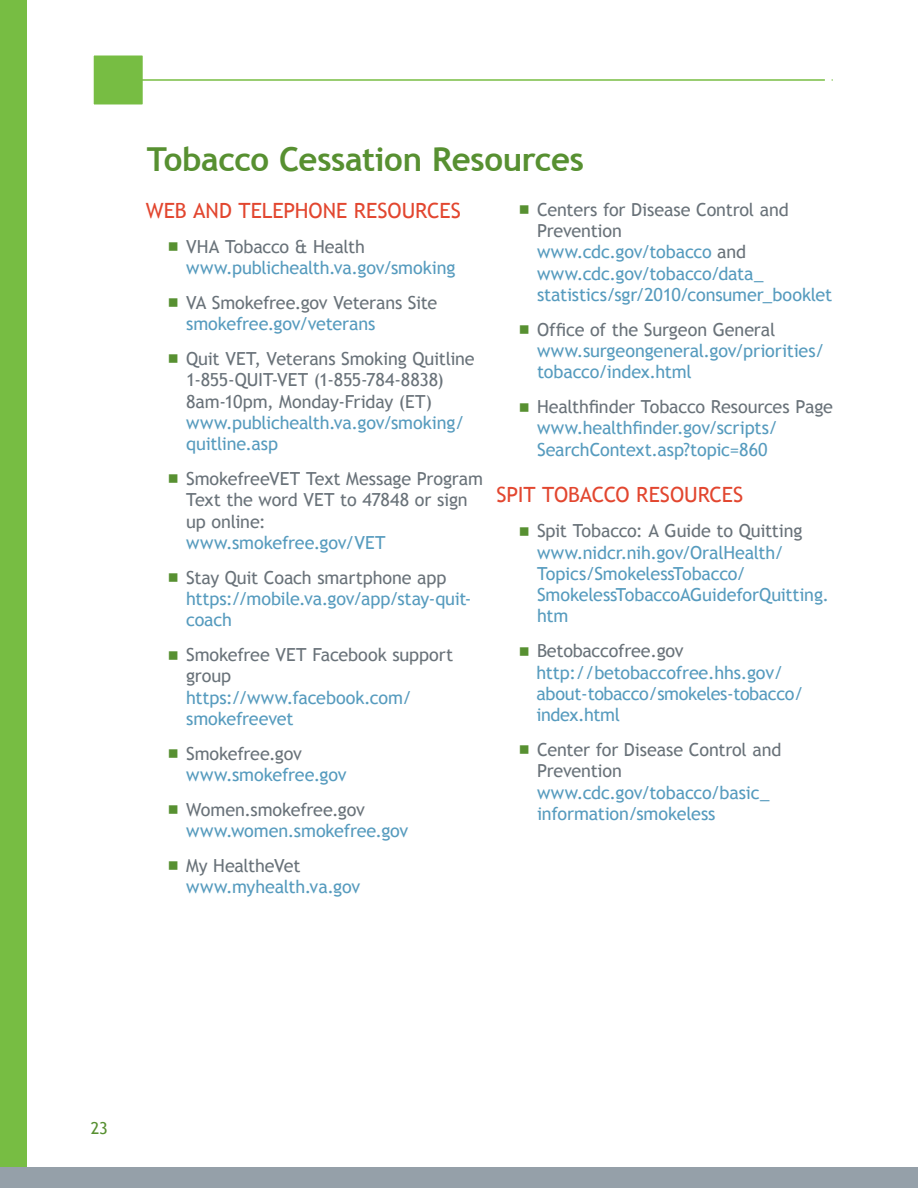
<style>
.page{position:relative;width:918px;height:1188px;background:#fff}
.page>*{position:absolute;margin:0;border:0;box-sizing:border-box;transform-origin:0 0}
.t1{font:700 33px "Trebuchet MS";letter-spacing:-.01em;color:#579031}
.t2{font:21px "Trebuchet MS";letter-spacing:-.005em;color:#e2462f}
.t3{font:18px/21.3px "Trebuchet MS";letter-spacing:-.01em;color:#569bbe}
.t4{font:18px/21.3px "Trebuchet MS";letter-spacing:-.01em;color:#697279}
.t5{font:16.5px "Trebuchet MS";color:#579031}
.s1{color:#697279}
.s2{color:#569bbe}
</style>
<div class="page">
<div style="left:92px;top:54px;width:52px;height:52px;background:#77bd43;border:2px solid #fff"></div>
<div style="left:0;top:1167px;width:918px;height:21px;background:#95a0a9"></div>
<hr style="left:140px;top:79px;width:685px;height:2px;background:#77bd43">
<div style="left:0;top:0;width:27px;height:1167px;background:#77bd43"></div>
<h1 class="t1" style="left:147px;top:138px;width:439px">Tobacco Cessation Resources</h1>
<h2 class="t2" style="left:146px;top:198px;width:317px">WEB AND TELEPHONE RESOURCES</h2>
<p class="t3" style="left:186px;top:236px;width:271px"><span class="s1">VHA Tobacco &amp; Health </span>www.publichealth.va.gov/smoking</p>
<p class="t4" style="left:186px;top:292px;width:253px">VA Smokefree.gov Veterans Site <span class="s2">smokefree.gov/veterans</span></p>
<p class="t4" style="left:186px;top:348px;width:290px">Quit VET, Veterans Smoking Quitline<br>1-855-QUIT-VET (1-855-784-8838)<br>8am-10pm, Monday-Friday (ET) <span class="s2">www.publichealth.va.gov/smoking/ quitline.asp</span></p>
<p class="t4" style="left:186px;top:468px;width:298px">SmokefreeVET Text Message Program<br>Text the word VET to 47848 or sign up online:<br><span class="s2">www.smokefree.gov/VET</span></p>
<p class="t3" style="left:186px;top:567px;width:287px"><span class="s1">Stay Quit Coach smartphone app </span>https://mobile.va.gov/app/stay-quit&shy;coach</p>
<p class="t3" style="left:186px;top:644px;width:269px"><span class="s1">Smokefree VET Facebook support group </span>https://www.facebook.com/ smokefreevet</p>
<p class="t3" style="left:186px;top:743px;width:162px"><span class="s1">Smokefree.gov </span>www.smokefree.gov</p>
<p class="t3" style="left:186px;top:799px;width:224px"><span class="s1">Women.smokefree.gov </span>www.women.smokefree.gov</p>
<p class="t3" style="left:186px;top:855px;width:176px"><span class="s1">My HealtheVet </span>www.myhealth.va.gov</p>
<p class="t3" style="left:537px;top:199px;width:297px"><span class="s1">Centers for Disease Control and<br>Prevention<br></span>www.cdc.gov/tobacco <span class="s1">and </span>www.cdc.gov/tobacco/data_ statistics/sgr/2010/consumer_booklet</p>
<p class="t3" style="left:537px;top:319px;width:289px"><span class="s1">Office of the Surgeon General </span>www.surgeongeneral.gov/priorities/ tobacco/index.html</p>
<p class="t3" style="left:537px;top:396px;width:297px"><span class="s1">Healthfinder Tobacco Resources Page </span>www.healthfinder.gov/scripts/<br>SearchContext.asp?topic=860</p>
<h2 class="t2" style="left:497px;top:483px;width:248px">SPIT TOBACCO RESOURCES</h2>
<p class="t3" style="left:537px;top:520px;width:294px"><span class="s1">Spit Tobacco: A Guide to Quitting </span>www.nidcr.nih.gov/OralHealth/<br>Topics/SmokelessTobacco/<br>SmokelessTobaccoAGuideforQuitting. htm</p>
<p class="t3" style="left:536px;top:640px;width:269px"><span class="s1">Betobaccofree.gov </span>http://betobaccofree.hhs.gov/ about-tobacco/smokeles-tobacco/ index.html</p>
<p class="t3" style="left:537px;top:739px;width:246px"><span class="s1">Center for Disease Control and<br>Prevention </span>www.cdc.gov/tobacco/basic_ information/smokeless</p>
<p class="t5" style="left:91px;top:1118px;width:19px">23</p>
</div>
